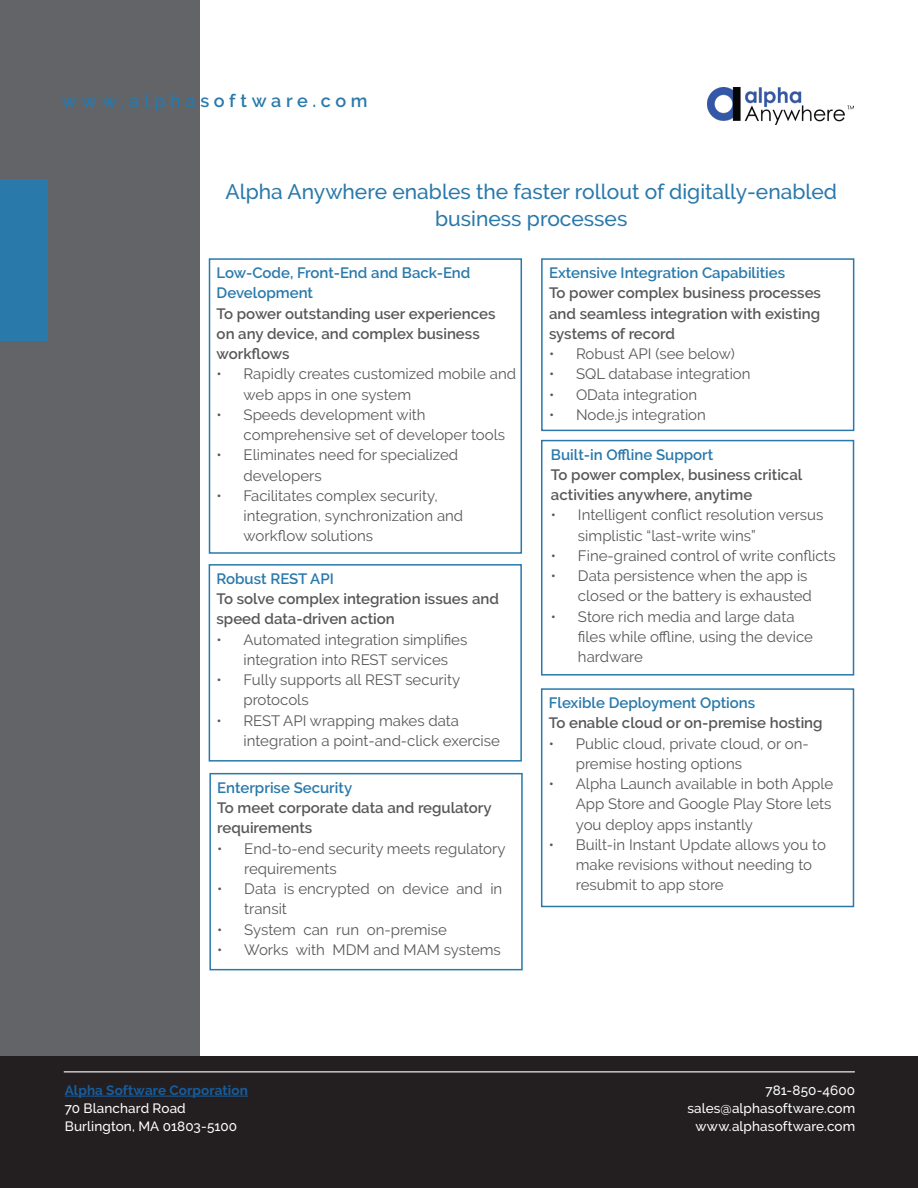
<style>
.page{position:relative;width:918px;height:1188px;background:#fff}
.page>*{position:absolute;margin:0;border:0;box-sizing:border-box;transform-origin:0 0}
.t1{font:500 21px/27px "Raleway";color:#2979ab;text-align:center}
.t2{font:600 18px "Raleway";letter-spacing:.26em;color:#2979ab}
.t3{font:15px/20.2px "Raleway";color:#57585a}
.t4{font:600 15px/20.2px "Raleway";color:#57585a}
.t5{font:600 15px/20.2px "Raleway";color:#2979ab}
.Text_2{font:500 13.5px/18px "Raleway";letter-spacing:.01em;color:#fff}
.s1{font-weight:700;color:#175d9e}
</style>
<div class="page">
<div style="left:0;top:0;width:199px;height:1057px;background:#636467"></div>
<img style="left:707px;top:88px;width:146px;height:37px">
<div style="left:0;top:179px;width:48px;height:162px;background:#2979ab"></div>
<div style="left:0;top:1057px;width:918px;height:131px;background:#231f20"></div>
<hr style="left:65px;top:1096px;width:183px;height:1px;background:#175d9e">
<hr style="left:64px;top:1071px;width:791px;height:1px;background:#fff">
<div style="left:209px;top:564px;width:313px;height:198px;border:2px solid #2979ab"></div>
<div style="left:541px;top:440px;width:313px;height:236px;border:2px solid #2979ab"></div>
<div style="left:209px;top:258px;width:313px;height:296px;border:2px solid #2979ab"></div>
<div style="left:541px;top:258px;width:313px;height:173px;border:2px solid #2979ab"></div>
<div style="left:209px;top:773px;width:314px;height:197px;border:2px solid #2979ab"></div>
<div style="left:541px;top:688px;width:313px;height:219px;border:2px solid #2979ab"></div>
<p class="t2" style="left:62px;top:90px;width:307px">www.alphasoftware.com</p>
<p class="t1" style="left:226px;top:178px;width:613px">Alpha Anywhere enables the faster rollout of digitally-enabled business processes</p>
<p class="t5" style="left:217px;top:263px;width:255px">Low-Code, Front-End and Back-End<br>Development</p>
<p class="t4" style="left:217px;top:303px;width:280px">To power outstanding user experiences on any device, and complex business workflows</p>
<p class="t3" style="left:244px;top:364px;width:274px;text-indent:-27px">• Rapidly creates customized mobile and web apps in one system</p>
<p class="t3" style="left:244px;top:404px;width:263px;text-indent:-27px">• Speeds development with comprehensive set of developer tools</p>
<p class="t3" style="left:244px;top:445px;width:216px;text-indent:-27px">• Eliminates need for specialized developers</p>
<p class="t3" style="left:244px;top:485px;width:221px;text-indent:-27px">• Facilitates complex security, integration, synchronization and workflow solutions</p>
<p class="t5" style="left:217px;top:569px;width:119px">Robust REST API</p>
<p class="t4" style="left:217px;top:589px;width:284px">To solve complex integration issues and speed data-driven action</p>
<p class="t3" style="left:217px;top:629px;width:252px;text-align:center">• Automated integration simplifies integration into REST services</p>
<p class="t3" style="left:244px;top:670px;width:218px;text-indent:-27px">• Fully supports all REST security protocols</p>
<p class="t3" style="left:244px;top:710px;width:258px;text-indent:-27px">• REST API wrapping makes data integration a point-and-click exercise</p>
<p class="t5" style="left:217px;top:777px;width:136px">Enterprise Security</p>
<p class="t4" style="left:217px;top:798px;width:276px">To meet corporate data and regulatory requirements</p>
<p class="t3" style="left:244px;top:838px;width:263px;text-indent:-27px">• End-to-end security meets regulatory requirements</p>
<p class="t3" style="left:244px;top:879px;width:260px;text-indent:-27px">• Data is encrypted on device and in transit</p>
<p class="t3" style="left:217px;top:919px;width:231px">• System can run on-premise</p>
<p class="t3" style="left:217px;top:939px;width:285px">• Works with MDM and MAM systems</p>
<p class="t5" style="left:549px;top:263px;width:238px">Extensive Integration Capabilities</p>
<p class="t4" style="left:549px;top:283px;width:274px;text-align:justify">To power complex business processes and seamless integration with existing systems of record</p>
<p class="t3" style="left:549px;top:344px;width:187px">• Robust API (see below)</p>
<p class="t3" style="left:549px;top:364px;width:203px">• SQL database integration</p>
<p class="t3" style="left:549px;top:384px;width:150px">• OData integration</p>
<p class="t3" style="left:549px;top:404px;width:158px">• Node.js integration</p>
<p class="t5" style="left:551px;top:444px;width:164px">Built-in Offline Support</p>
<p class="t4" style="left:551px;top:465px;width:253px">To power complex, business critical activities anywhere, anytime</p>
<p class="t3" style="left:578px;top:505px;width:247px;text-indent:-27px">• Intelligent conflict resolution versus simplistic “last-write wins”</p>
<p class="t3" style="left:551px;top:545px;width:286px">• Fine-grained control of write conflicts</p>
<p class="t3" style="left:551px;top:566px;width:262px;text-align:right">• Data persistence when the app is closed or the battery is exhausted</p>
<p class="t3" style="left:578px;top:606px;width:237px;text-indent:-27px">• Store rich media and large data files while offline, using the device hardware</p>
<p class="t5" style="left:549px;top:693px;width:208px">Flexible Deployment Options</p>
<p class="t4" style="left:549px;top:713px;width:275px">To enable cloud or on-premise hosting</p>
<p class="t3" style="left:576px;top:733px;width:235px;text-indent:-27px">• Public cloud, private cloud, or on&shy;premise hosting options</p>
<p class="t3" style="left:576px;top:774px;width:259px;text-indent:-27px">• Alpha Launch available in both Apple<br>App Store and Google Play Store lets you deploy apps instantly</p>
<p class="t3" style="left:576px;top:834px;width:252px;text-indent:-27px">• Built-in Instant Update allows you to make revisions without needing to resubmit to app store</p>
<p class="Text_2" style="left:65px;top:1081px;width:185px"><span class="s1">Alpha Software Corporation<br></span>70 Blanchard Road<br>Burlington, MA 01803-5100</p>
<p class="Text_2" style="left:687px;top:1081px;width:169px;text-align:right">781-850-4600 sales@alphasoftware.com www.alphasoftware.com</p>
</div>
